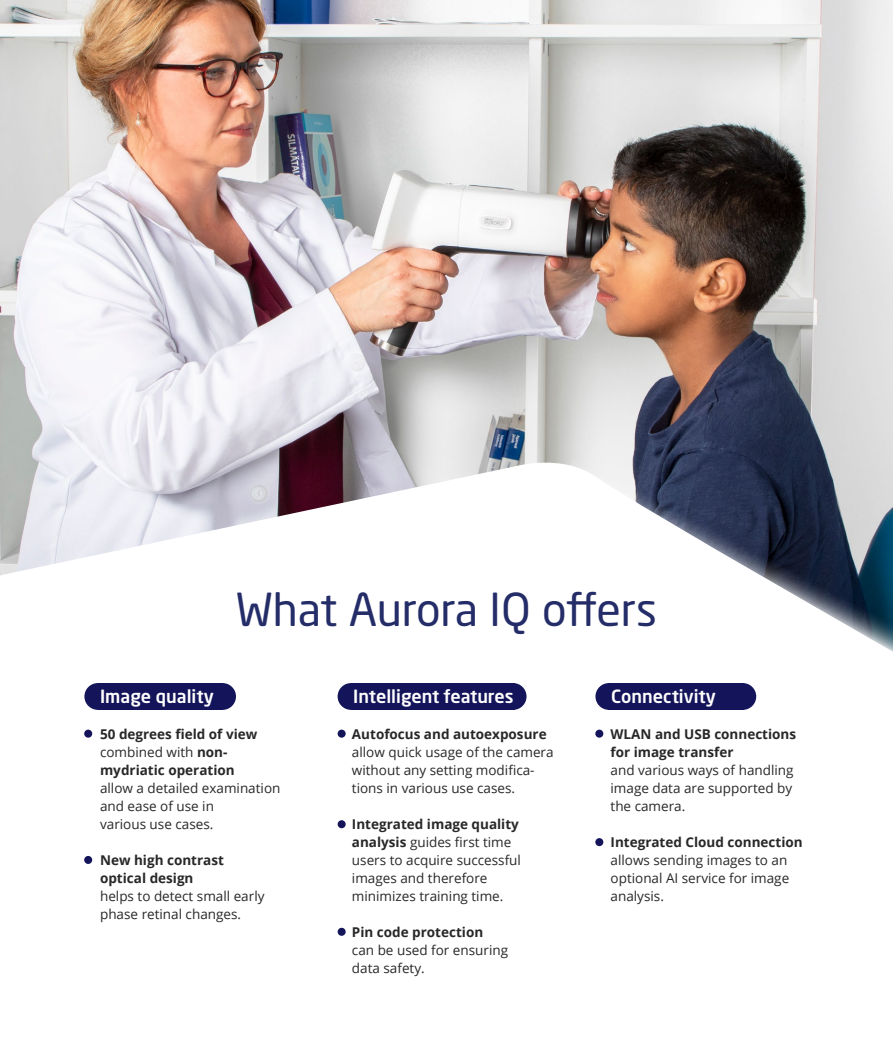
<style>
.page{position:relative;width:893px;height:1063px;background:#fff}
.page>*{position:absolute;margin:0;border:0;box-sizing:border-box;transform-origin:0 0}
.t1{font:45px "Neo Sans Std";color:#252d69}
.t2{font:500 18px "Neo Sans Std";color:#fff}
.t3{font:13.5px/18px "Open Sans";color:#292829}
.t4{font:700 13.5px/18px "Open Sans";color:#292829}
.s1{font-weight:400}
.s2{font-weight:700}
</style>
<div class="page">
<img style="left:0;top:0;width:893px;height:452px">
<svg style="left:0;top:452px;width:757px;height:484px"></svg>
<svg style="left:568px;top:449px;width:325px;height:241px"></svg>
<div style="left:98px;top:683px;width:124px;height:27px;background:#14145a"></div>
<div style="left:209px;top:683px;width:27px;height:27px;background:#14145a;border-radius:50%"></div>
<div style="left:84px;top:683px;width:27px;height:27px;background:#14145a;border-radius:50%"></div>
<div style="left:609px;top:683px;width:135px;height:27px;background:#14145a"></div>
<div style="left:729px;top:683px;width:27px;height:27px;background:#14145a;border-radius:50%"></div>
<div style="left:595px;top:683px;width:27px;height:27px;background:#14145a;border-radius:50%"></div>
<div style="left:351px;top:683px;width:163px;height:27px;background:#14145a"></div>
<div style="left:500px;top:683px;width:26px;height:27px;background:#14145a;border-radius:50%"></div>
<div style="left:338px;top:683px;width:26px;height:27px;background:#14145a;border-radius:50%"></div>
<div style="left:84px;top:730px;width:8px;height:8px;background:#14145a;border-radius:50%"></div>
<div style="left:338px;top:730px;width:8px;height:8px;background:#14145a;border-radius:50%"></div>
<div style="left:595px;top:730px;width:8px;height:8px;background:#14145a;border-radius:50%"></div>
<div style="left:595px;top:838px;width:8px;height:8px;background:#14145a;border-radius:50%"></div>
<div style="left:338px;top:820px;width:8px;height:8px;background:#14145a;border-radius:50%"></div>
<div style="left:338px;top:928px;width:8px;height:8px;background:#14145a;border-radius:50%"></div>
<div style="left:84px;top:856px;width:8px;height:8px;background:#14145a;border-radius:50%"></div>
<h2 class="t2" style="left:100px;top:685px;width:115px">Image quality</h2>
<h1 class="t1" style="left:236px;top:581px;width:423px">What Aurora IQ offers</h1>
<h2 class="t2" style="left:353px;top:685px;width:162px">Intelligent features</h2>
<h2 class="t2" style="left:611px;top:685px;width:106px">Connectivity</h2>
<p class="t4" style="left:100px;top:725px;width:159px">50 degrees field of view <span class="s1">combined with</span> non&shy;mydriatic operation</p>
<p class="t3" style="left:100px;top:779px;width:182px">allow a detailed examination and ease of use in<br>various use cases.</p>
<p class="t4" style="left:100px;top:851px;width:125px">New high contrast optical design</p>
<p class="t3" style="left:100px;top:887px;width:166px">helps to detect small early phase retinal changes.</p>
<p class="t4" style="left:352px;top:724px;width:196px">Autofocus and autoexposure</p>
<p class="t3" style="left:352px;top:742px;width:203px">allow quick usage of the camera without any setting modifica&shy;tions in various use cases.</p>
<p class="t3" style="left:352px;top:814px;width:171px"><span class="s2">Integrated image quality analysis</span> guides first time users to acquire successful images and therefore minimizes training time.</p>
<p class="t4" style="left:352px;top:922px;width:133px">Pin code protection</p>
<p class="t3" style="left:352px;top:940px;width:158px">can be used for ensuring data safety.</p>
<p class="t4" style="left:611px;top:724px;width:187px">WLAN and USB connections for image transfer</p>
<p class="t3" style="left:611px;top:760px;width:185px;text-align:justify">and various ways of handling image data are supported by the camera.</p>
<p class="t4" style="left:611px;top:832px;width:194px">Integrated Cloud connection</p>
<p class="t3" style="left:611px;top:850px;width:180px">allows sending images to an optional AI service for image analysis.</p>
</div>
